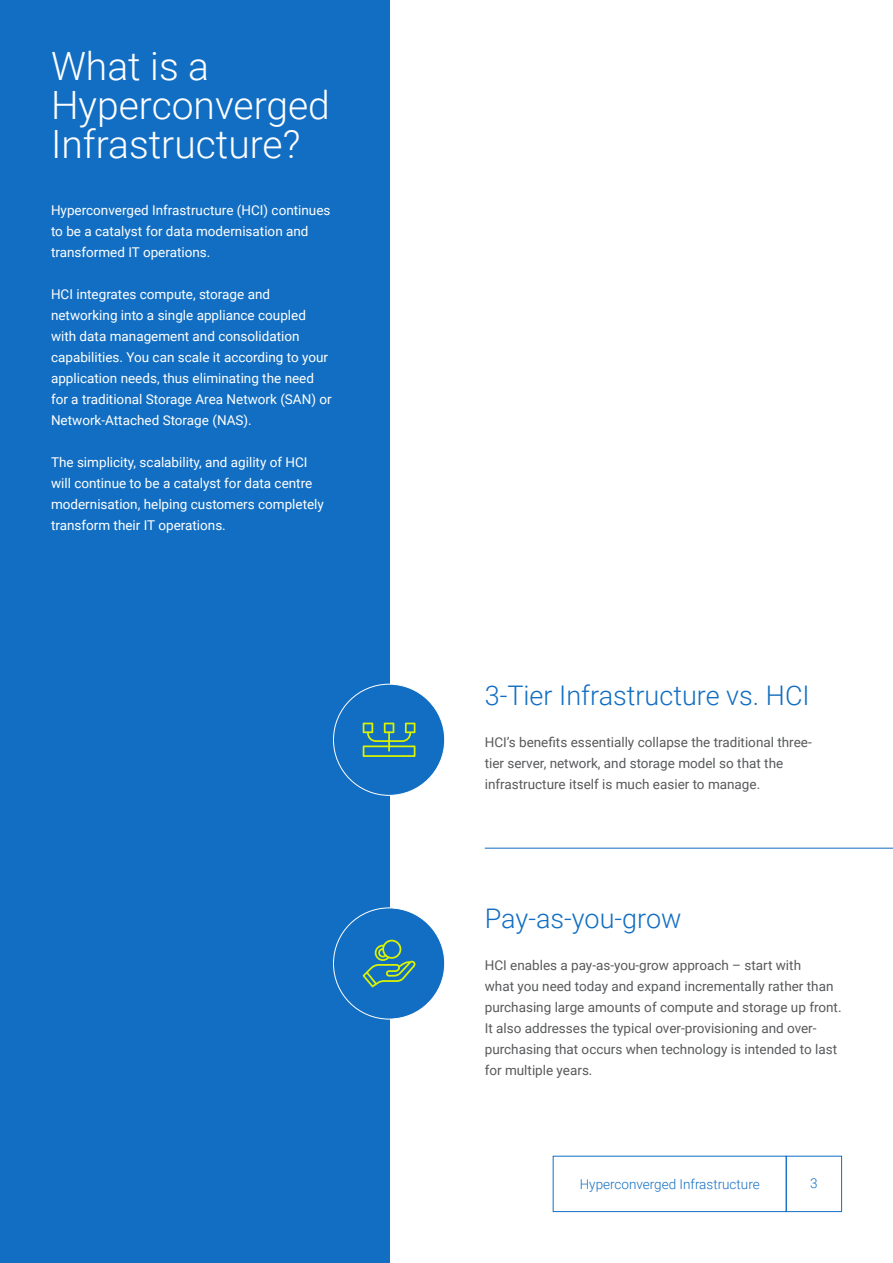
<style>
.page{position:relative;width:893px;height:1263px;background:#fff}
.page>*{position:absolute;margin:0;border:0;box-sizing:border-box;transform-origin:0 0}
.t1{font:300 39px/39px "Roboto";color:#fff}
.t2{font:300 27px "Roboto";color:#126ec2}
.t3{font:13.5px/21px "Roboto";color:#fff}
.t4{font:13.5px/21px "Roboto";color:#58595b}
.t5{font:300 13.5px "Roboto";color:#126ec2}
</style>
<div class="page">
<div style="left:0;top:0;width:389px;height:1263px;background:#126ec2"></div>
<div style="left:553px;top:1156px;width:234px;height:56px;border:1px solid #126ec2"></div>
<div style="left:786px;top:1156px;width:56px;height:56px;border:1px solid #126ec2"></div>
<div style="left:333px;top:684px;width:112px;height:111px;background:#126ec2;border-radius:50%"></div>
<div style="left:333px;top:908px;width:112px;height:111px;background:#126ec2;border-radius:50%"></div>
<hr style="left:485px;top:848px;width:408px;height:1px;background:#126ec2">
<svg style="left:363px;top:723px;width:52px;height:34px"></svg>
<svg style="left:363px;top:940px;width:53px;height:47px"></svg>
<h1 class="t1" style="left:51px;top:45px;width:280px">What is a<br>Hyperconverged<br>Infrastructure?</h1>
<p class="t3" style="left:51px;top:199px;width:281px">Hyperconverged Infrastructure (HCI) continues to be a catalyst for data modernisation and transformed IT operations.</p>
<p class="t3" style="left:51px;top:283px;width:282px">HCI integrates compute, storage and networking into a single appliance coupled with data management and consolidation capabilities. You can scale it according to your application needs, thus eliminating the need for a traditional Storage Area Network (SAN) or Network-Attached Storage (NAS).</p>
<p class="t3" style="left:51px;top:452px;width:274px">The simplicity, scalability, and agility of HCI will continue to be a catalyst for data centre modernisation, helping customers completely transform their IT operations.</p>
<h2 class="t2" style="left:485px;top:676px;width:326px">3-Tier Infrastructure vs. HCI</h2>
<p class="t4" style="left:485px;top:731px;width:328px">HCI’s benefits essentially collapse the traditional three&shy;tier server, network, and storage model so that the infrastructure itself is much easier to manage.</p>
<h2 class="t2" style="left:485px;top:899px;width:198px">Pay-as-you-grow</h2>
<p class="t4" style="left:485px;top:954px;width:358px">HCI enables a pay-as-you-grow approach – start with<br>what you need today and expand incrementally rather than purchasing large amounts of compute and storage up front.<br>It also addresses the typical over-provisioning and over&shy;purchasing that occurs when technology is intended to last for multiple years.</p>
<p class="t5" style="left:580px;top:1174px;width:182px">Hyperconverged Infrastructure</p>
<p class="t5" style="left:810px;top:1174px;width:9px">3</p>
</div>
